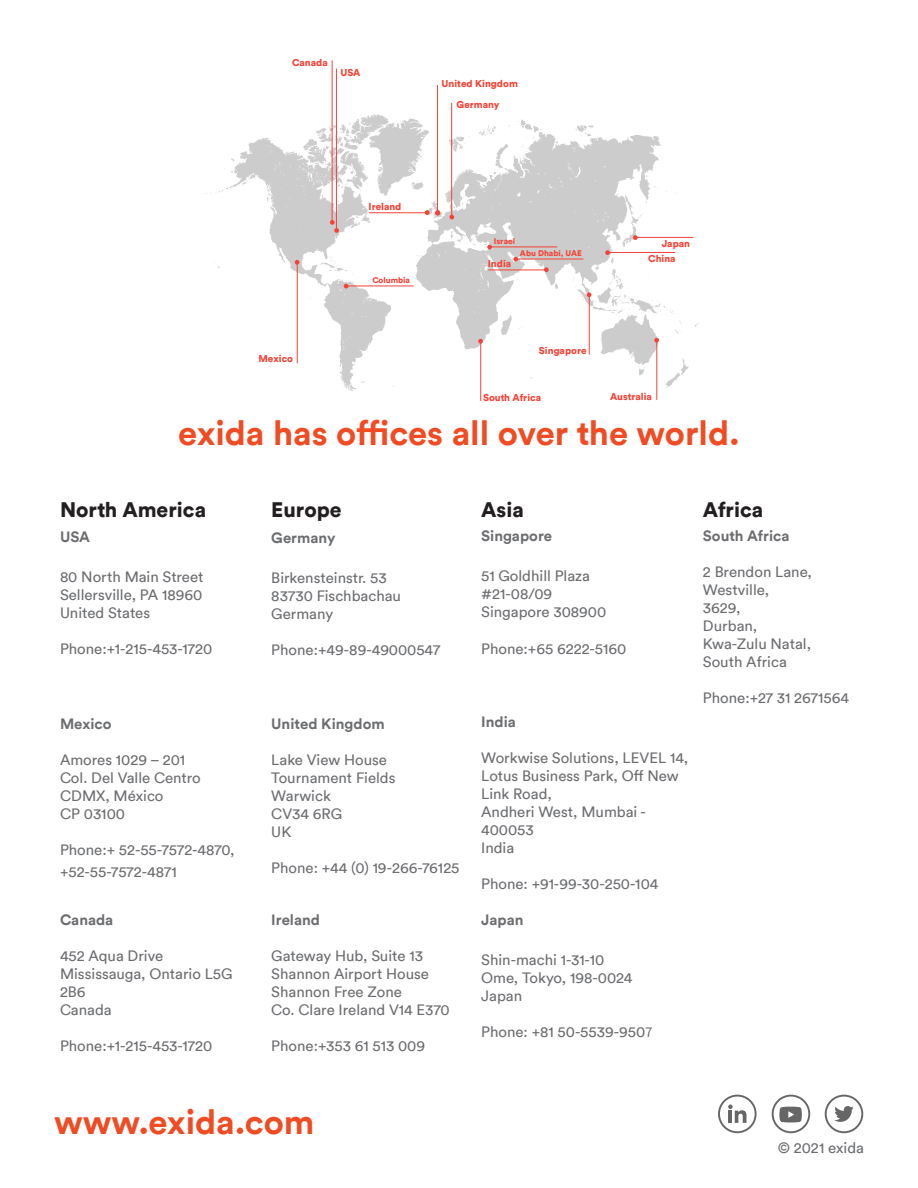
<style>
.page{position:relative;width:918px;height:1188px;background:#fff}
.page>*{position:absolute;margin:0;border:0;box-sizing:border-box;transform-origin:0 0}
.t1{font:700 34.5px "Circular";color:#f04b22}
.t2{font:900 21px "Circular";color:#231f20}
.t3{font:15px/18px "Circular";color:#6c6d70}
.t4{font:700 15px "Circular";color:#6c6d70}
.t5{font:900 9.9px "Circular";color:#f44336}
.t6{font:900 8.25px "Circular";color:#f44336}
.s1{font-family:"Source Sans Pro"}
</style>
<div class="page">
<svg style="left:205px;top:135px;width:494px;height:266px"></svg>
<svg style="left:267px;top:111px;width:357px;height:240px"></svg>
<hr style="left:336px;top:69px;width:1px;height:159px;background:#f44336">
<hr style="left:451px;top:103px;width:1px;height:112px;background:#f44336">
<svg style="left:449px;top:215px;width:5px;height:4px"></svg>
<hr style="left:480px;top:343px;width:1px;height:58px;background:#f44336">
<svg style="left:478px;top:339px;width:5px;height:5px"></svg>
<hr style="left:332px;top:61px;width:1px;height:159px;background:#f44336">
<svg style="left:330px;top:220px;width:9px;height:13px"></svg>
<hr style="left:297px;top:264px;width:1px;height:99px;background:#f44336">
<svg style="left:295px;top:260px;width:4px;height:5px"></svg>
<hr style="left:589px;top:297px;width:1px;height:57px;background:#f44336">
<svg style="left:587px;top:292px;width:4px;height:5px"></svg>
<hr style="left:437px;top:85px;width:1px;height:126px;background:#f44336">
<hr style="left:637px;top:237px;width:56px;height:1px;background:#f44336">
<svg style="left:633px;top:235px;width:5px;height:5px"></svg>
<hr style="left:518px;top:259px;width:65px;height:1px;background:#f44336">
<svg style="left:513px;top:257px;width:5px;height:5px"></svg>
<hr style="left:610px;top:252px;width:65px;height:1px;background:#f44336">
<svg style="left:605px;top:250px;width:5px;height:5px"></svg>
<hr style="left:489px;top:270px;width:55px;height:1px;background:#f44336">
<svg style="left:544px;top:267px;width:5px;height:5px"></svg>
<hr style="left:348px;top:286px;width:65px;height:1px;background:#f44336">
<svg style="left:344px;top:284px;width:5px;height:4px"></svg>
<hr style="left:492px;top:246px;width:65px;height:1px;background:#f44336">
<svg style="left:487px;top:245px;width:5px;height:4px"></svg>
<hr style="left:656px;top:342px;width:1px;height:58px;background:#f44336">
<svg style="left:654px;top:338px;width:5px;height:5px"></svg>
<hr style="left:369px;top:212px;width:56px;height:1px;background:#f44336">
<svg style="left:425px;top:210px;width:15px;height:6px"></svg>
<svg style="left:825px;top:1095px;width:38px;height:38px"></svg>
<svg style="left:772px;top:1095px;width:38px;height:38px"></svg>
<svg style="left:718px;top:1095px;width:39px;height:38px"></svg>
<p class="t5" style="left:292px;top:56px;width:37px">Canada</p>
<p class="t5" style="left:340px;top:66px;width:22px">USA</p>
<p class="t5" style="left:442px;top:76px;width:78px">United Kingdom</p>
<p class="t5" style="left:457px;top:98px;width:45px">Germany</p>
<p class="t5" style="left:259px;top:352px;width:36px">Mexico</p>
<p class="t5" style="left:369px;top:200px;width:34px">Ireland</p>
<p class="t6" style="left:372px;top:275px;width:39px">Columbia</p>
<p class="t6" style="left:494px;top:235px;width:23px">Israel</p>
<p class="t5" style="left:488px;top:257px;width:25px">India</p>
<p class="t6" style="left:520px;top:248px;width:64px">Abu Dhabi, UAE</p>
<p class="t5" style="left:662px;top:237px;width:30px">Japan</p>
<p class="t5" style="left:648px;top:252px;width:29px">China</p>
<p class="t5" style="left:539px;top:344px;width:49px">Singapore</p>
<p class="t5" style="left:483px;top:391px;width:60px">South Africa</p>
<p class="t5" style="left:610px;top:389px;width:43px">Australia</p>
<p class="t1" style="left:178px;top:410px;width:563px">exida has offices all over the world.</p>
<p class="t2" style="left:60px;top:495px;width:148px">North America</p>
<p class="t2" style="left:271px;top:495px;width:72px">Europe</p>
<p class="t2" style="left:481px;top:495px;width:44px">Asia</p>
<p class="t2" style="left:703px;top:495px;width:62px">Africa</p>
<p class="t4" style="left:60px;top:527px;width:32px">USA</p>
<p class="t3" style="left:60px;top:567px;width:145px">80 North Main Street</p>
<p class="t3" style="left:60px;top:585px;width:144px">Sellersville, PA 18960</p>
<p class="t3" style="left:60px;top:603px;width:92px">United States</p>
<p class="t3" style="left:60px;top:639px;width:154px">Phone:+1-215-453-1720</p>
<p class="t4" style="left:481px;top:526px;width:72px">Singapore</p>
<p class="t3" style="left:481px;top:566px;width:110px">51 Goldhill Plaza</p>
<p class="t3" style="left:481px;top:584px;width:73px">#21-08/09</p>
<p class="t3" style="left:481px;top:602px;width:127px">Singapore 308900</p>
<p class="t3" style="left:481px;top:640px;width:147px">Phone:+65 6222-5160</p>
<p class="t4" style="left:703px;top:526px;width:88px">South Africa</p>
<p class="t3" style="left:703px;top:562px;width:111px">2 Brendon Lane,</p>
<p class="t3" style="left:703px;top:580px;width:68px">Westville,</p>
<p class="t3" style="left:703px;top:598px;width:39px">3629,</p>
<p class="t3" style="left:703px;top:616px;width:56px">Durban,</p>
<p class="t3" style="left:703px;top:634px;width:110px">Kwa-Zulu Natal,</p>
<p class="t3" style="left:703px;top:652px;width:85px">South Africa</p>
<p class="t3" style="left:703px;top:688px;width:148px">Phone:+27 31 2671564</p>
<p class="t4" style="left:271px;top:528px;width:66px">Germany</p>
<p class="t3" style="left:271px;top:568px;width:117px">Birkensteinstr. 53</p>
<p class="t3" style="left:271px;top:586px;width:131px">83730 Fischbachau</p>
<p class="t3" style="left:271px;top:604px;width:64px">Germany</p>
<p class="t3" style="left:271px;top:640px;width:171px">Phone:+49-89-49000547</p>
<p class="t4" style="left:60px;top:714px;width:53px">Mexico</p>
<p class="t3" style="left:60px;top:751px;width:127px">Amores 1029 – 201</p>
<p class="t3" style="left:60px;top:769px;width:142px">Col. Del Valle Centro</p>
<p class="t3" style="left:60px;top:787px;width:105px">CDMX, México</p>
<p class="t3" style="left:60px;top:805px;width:67px">CP 03100</p>
<p class="t3" style="left:60px;top:839px;width:176px;line-height:21.6px">Phone:+ 52-55-7572-4870, +52-55-7572-4871</p>
<p class="t4" style="left:60px;top:910px;width:55px">Canada</p>
<p class="t3" style="left:60px;top:946px;width:105px">452 Aqua Drive</p>
<p class="t3" style="left:60px;top:964px;width:174px">Mississauga, Ontario L5G<br>2B6</p>
<p class="t3" style="left:60px;top:1000px;width:53px">Canada</p>
<p class="t3" style="left:60px;top:1036px;width:154px">Phone:+1-215-453-1720</p>
<p class="t4" style="left:271px;top:714px;width:115px">United Kingdom</p>
<p class="t3" style="left:271px;top:751px;width:117px">Lake View House</p>
<p class="t3" style="left:271px;top:769px;width:126px">Tournament Fields</p>
<p class="t3" style="left:271px;top:787px;width:61px">Warwick</p>
<p class="t3" style="left:271px;top:805px;width:72px">CV34 6RG</p>
<p class="t3" style="left:271px;top:823px;width:22px">UK</p>
<p class="t3" style="left:271px;top:859px;width:190px">Phone: +44 (0) 19-266-76125</p>
<p class="t4" style="left:271px;top:910px;width:50px">Ireland</p>
<p class="t3" style="left:271px;top:946px;width:153px">Gateway Hub, Suite 13</p>
<p class="t3" style="left:271px;top:964px;width:159px">Shannon Airport House</p>
<p class="t3" style="left:271px;top:982px;width:132px">Shannon Free Zone</p>
<p class="t3" style="left:271px;top:1000px;width:180px">Co. Clare Ireland V14 E370</p>
<p class="t3" style="left:271px;top:1036px;width:155px">Phone:+353 61 513 009</p>
<p class="t4" style="left:481px;top:712px;width:36px">India</p>
<p class="t3" style="left:481px;top:749px;width:209px">Workwise Solutions, LEVEL 14,</p>
<p class="t3" style="left:481px;top:767px;width:199px">Lotus Business Park, Off New<br>Link Road,</p>
<p class="t3" style="left:481px;top:803px;width:166px">Andheri West, Mumbai -<br>400053</p>
<p class="t3" style="left:481px;top:839px;width:35px">India</p>
<p class="t3" style="left:481px;top:875px;width:179px">Phone: +91-99-30-250-104</p>
<p class="t4" style="left:481px;top:910px;width:44px">Japan</p>
<p class="t3" style="left:481px;top:950px;width:125px">Shin-machi 1-31-10</p>
<p class="t3" style="left:481px;top:968px;width:153px">Ome, Tokyo, 198-0024</p>
<p class="t3" style="left:481px;top:986px;width:43px">Japan</p>
<p class="t3" style="left:481px;top:1022px;width:173px">Phone: +81 50-5539-950<span class="s1">7</span></p>
<p class="t1" style="left:54px;top:1099px;width:262px">www.exida.com</p>
<p class="t3" style="left:778px;top:1138px;width:88px">© 2021 exida</p>
</div>
